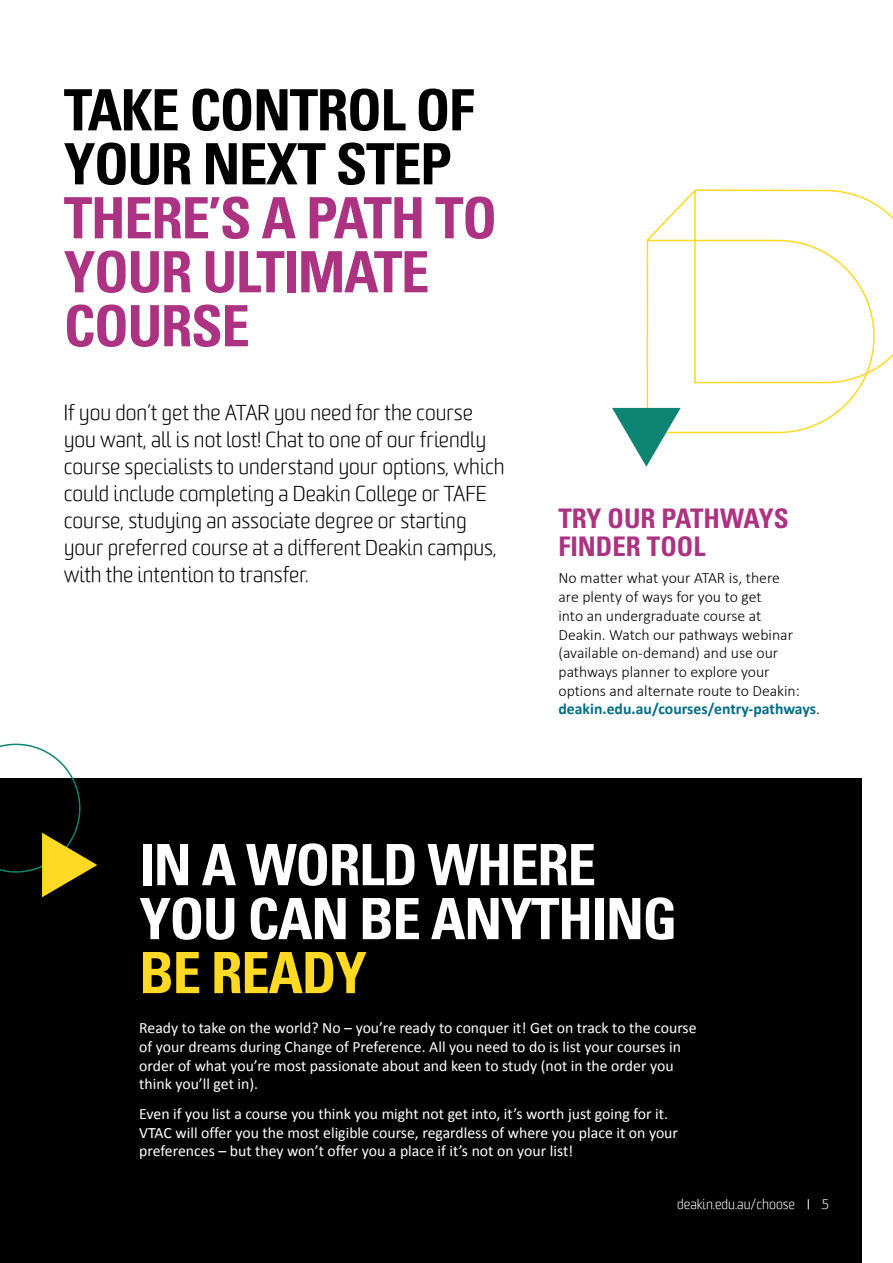
<style>
.page{position:relative;width:893px;height:1263px;background:#fff}
.page>*{position:absolute;margin:0;border:0;box-sizing:border-box;transform-origin:0 0}
.t1{font:700 condensed 57px/54px "Univers";letter-spacing:-.025em;color:#ac3382}
.t2{font:700 condensed 57px/54px "Univers";letter-spacing:-.025em;color:#fff}
.t3{font:700 condensed 27px/28.5px "Univers";color:#ac3382}
.intro_para{font:300 21px/27px "Worldly";color:#000}
.breakout_text_white{font:15.75px/18.8px "Calibri";color:#fff}
.body_text{font:300 15.75px/18.8px "Calibri";color:#000}
.page_number_footer{font:300 13.5px "Worldly";color:#fff}
.s1{color:#000}
.s2{font-weight:700;color:#006d88}
.s3{color:#ffd923}
</style>
<div class="page">
<div style="left:0;top:778px;width:861px;height:485px;background:#000"></div>
<svg style="left:646px;top:189px;width:247px;height:245px"></svg>
<svg style="left:612px;top:408px;width:69px;height:59px"></svg>
<svg style="left:0;top:744px;width:97px;height:153px"></svg>
<h2 class="t1" style="left:64px;top:83px;width:435px"><span class="s1">TAKE CONTROL OF<br>YOUR NEXT STEP<br></span>THERE’S A PATH TO<br>YOUR ULTIMATE<br>COURSE</h2>
<p class="intro_para" style="left:64px;top:399px;width:442px">If you don’t get the ATAR you need for the course you want, all is not lost! Chat to one of our friendly course specialists to understand your options, which could include completing a Deakin College or TAFE course, studying an associate degree or starting your preferred course at a different Deakin campus, with the intention to transfer.</p>
<h3 class="t3" style="left:558px;top:503px;width:232px">TRY OUR PATHWAYS<br>FINDER TOOL</h3>
<p class="body_text" style="left:558px;top:568px;width:263px">No matter what your ATAR is, there<br>are plenty of ways for you to get<br>into an undergraduate course at<br>Deakin. Watch our pathways webinar (available on-demand) and use our pathways planner to explore your options and alternate route to Deakin: <span class="s2">deakin.edu.au/courses/entry-pathways</span>.</p>
<h2 class="t2" style="left:139px;top:838px;width:540px">IN A WORLD WHERE<br>YOU CAN BE ANYTHING<br><span class="s3">BE READY</span></h2>
<p class="breakout_text_white" style="left:139px;top:1019px;width:559px">Ready to take on the world? No – you’re ready to conquer it! Get on track to the course of your dreams during Change of Preference. All you need to do is list your courses in order of what you’re most passionate about and keen to study (not in the order you think you’ll get in).</p>
<p class="breakout_text_white" style="left:139px;top:1104px;width:540px">Even if you list a course you think you might not get into, it’s worth just going for it.<br>VTAC will offer you the most eligible course, regardless of where you place it on your preferences – but they won’t offer you a place if it’s not on your list!</p>
<p class="page_number_footer" style="left:677px;top:1196px;width:119px">deakin.edu.au/choose</p>
<p class="page_number_footer" style="left:822px;top:1196px;width:9px">5</p>
</div>
